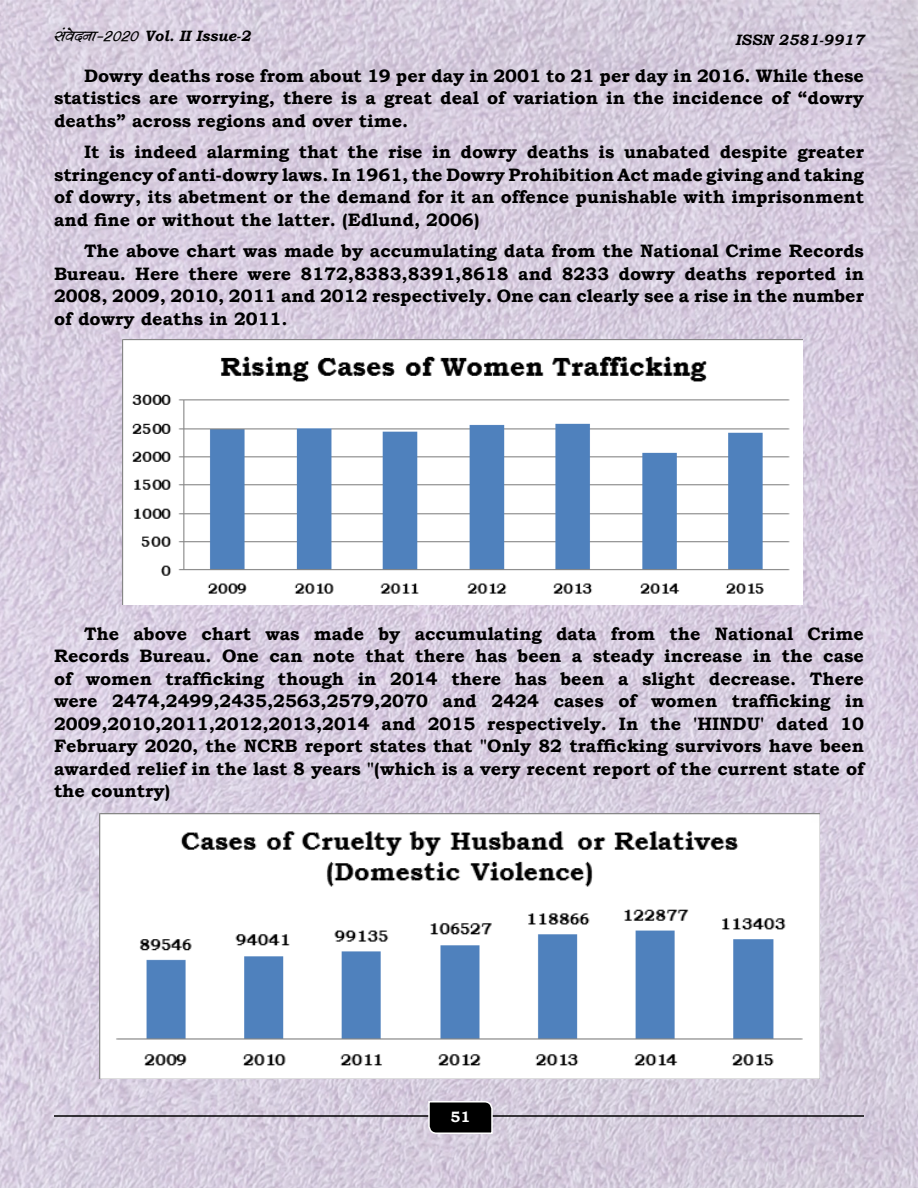
<style>
.page{position:relative;width:918px;height:1188px;background:#fff}
.page>*{position:absolute;margin:0;border:0;box-sizing:border-box;transform-origin:0 0}
.English_Paragrah{font:700 18px/22.5px "Bookman Old Style";color:#000;text-align:justify}
.t1{font:italic 700 15px "Bookman Old Style";color:#000}
.Eng__Article_Heading{font:700 15px "Bookman Old Style";color:#fff}
.s1{font-family:"Kruti Dev 500";font-weight:900;font-size:18px}
</style>
<div class="page">
<img style="left:0;top:0;width:918px;height:1188px">
<img style="left:122px;top:340px;width:680px;height:265px">
<img style="left:100px;top:814px;width:719px;height:265px">
<hr style="left:54px;top:1115px;width:810px;height:2px;background:#000">
<svg style="left:428px;top:1100px;width:66px;height:35px;background:#474648"></svg>
<div style="left:430px;top:1111px;width:60px;height:12px;background:#000"></div>
<p class="t1" style="left:54px;top:25px;width:198px"><span class="s1">laosnuk&amp;2020</span> Vol. II Issue-2</p>
<p class="t1" style="left:735px;top:29px;width:130px">ISSN 2581-9917</p>
<p class="English_Paragrah" style="left:54px;top:64px;width:812px;text-indent:30px">Dowry deaths rose from about 19 per day in 2001 to 21 per day in 2016. While these statistics are worrying, there is a great deal of variation in the incidence of “dowry deaths” across regions and over time.</p>
<p class="English_Paragrah" style="left:54px;top:141px;width:812px;text-indent:30px">It is indeed alarming that the rise in dowry deaths is unabated despite greater stringency of anti-dowry laws. In 1961, the Dowry Prohibition Act made giving and taking of dowry, its abetment or the demand for it an offence punishable with imprisonment and fine or without the latter. (Edlund, 2006)</p>
<p class="English_Paragrah" style="left:54px;top:240px;width:812px;text-indent:30px">The above chart was made by accumulating data from the National Crime Records Bureau. Here there were 8172,8383,8391,8618 and 8233 dowry deaths reported in 2008, 2009, 2010, 2011 and 2012 respectively. One can clearly see a rise in the number of dowry deaths in 2011.</p>
<p class="English_Paragrah" style="left:54px;top:622px;width:812px;text-indent:30px">The above chart was made by accumulating data from the National Crime Records Bureau. One can note that there has been a steady increase in the case of women trafficking though in 2014 there has been a slight decrease. There were 2474,2499,2435,2563,2579,2070 and 2424 cases of women trafficking in 2009,2010,2011,2012,2013,2014 and 2015 respectively. In the 'HINDU' dated 10<br>February 2020, the NCRB report states that "Only 82 trafficking survivors have been awarded relief in the last 8 years "(which is a very recent report of the current state of the country)</p>
<p class="Eng__Article_Heading" style="left:451px;top:1106px;width:21px">51</p>
</div>
